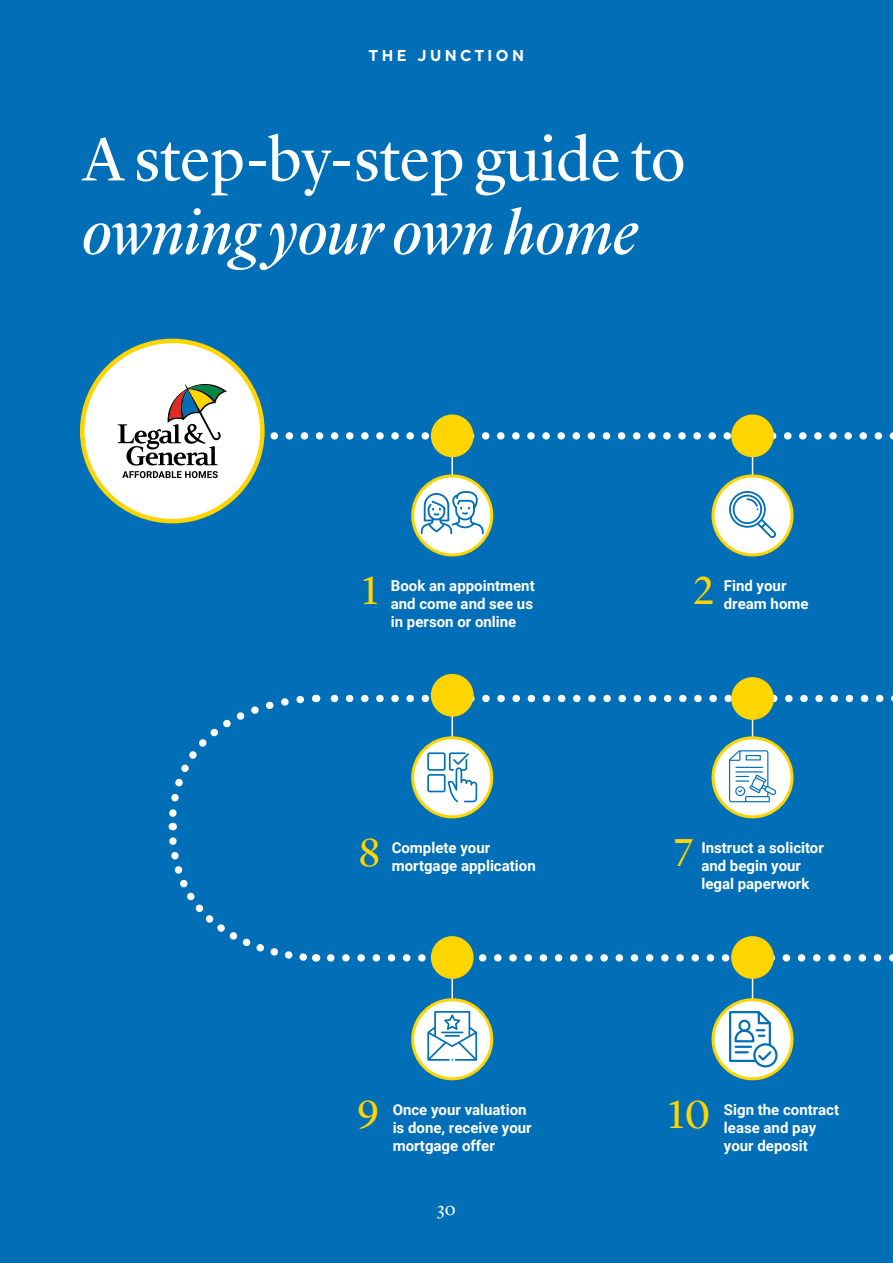
<style>
.page{position:relative;width:893px;height:1263px;background:#006fb8}
.page>*{position:absolute;margin:0;border:0;box-sizing:border-box;transform-origin:0 0}
.t1{font:63px "Lyon Display";letter-spacing:-.005em;color:#fff}
.t2{font:italic 63px "Lyon Display";color:#fff}
.t3{font:40.5px "Lyon Display";color:#ffd500}
.t4{font:18px "Lyon Display";color:#fff}
.t5{font:700 15px/18px "Roboto";color:#fff}
.t6{font:700 15px "Santral";letter-spacing:.225em;color:#fff}
</style>
<div class="page">
<svg style="left:274px;top:432px;width:619px;height:8px"></svg>
<svg style="left:330px;top:695px;width:563px;height:7px"></svg>
<svg style="left:168px;top:694px;width:149px;height:268px"></svg>
<svg style="left:331px;top:954px;width:562px;height:8px"></svg>
<div style="left:82px;top:341px;width:180px;height:180px;background:#fff;border-radius:50%"></div>
<div style="left:80px;top:339px;width:185px;height:184px;border:4px solid #ffd500;border-radius:50%"></div>
<svg style="left:118px;top:384px;width:109px;height:94px"></svg>
<svg style="left:752px;top:457px;width:1px;height:17px"></svg>
<div style="left:731px;top:414px;width:43px;height:43px;background:#ffd500;border-radius:50%"></div>
<div style="left:713px;top:476px;width:79px;height:79px;background:#fff;border-radius:50%"></div>
<div style="left:711px;top:474px;width:82px;height:82px;border:3px solid #ffd500;border-radius:50%"></div>
<svg style="left:729px;top:491px;width:47px;height:47px"></svg>
<svg style="left:752px;top:720px;width:1px;height:16px"></svg>
<div style="left:731px;top:677px;width:43px;height:43px;background:#ffd500;border-radius:50%"></div>
<svg style="left:713px;top:738px;width:79px;height:79px;background:#fdf9e4"></svg>
<div style="left:711px;top:736px;width:82px;height:82px;border:3px solid #ffd500;border-radius:50%"></div>
<svg style="left:729px;top:750px;width:47px;height:52px;background:#c7dfef"></svg>
<svg style="left:752px;top:979px;width:1px;height:19px"></svg>
<div style="left:731px;top:936px;width:43px;height:43px;background:#ffd500;border-radius:50%"></div>
<svg style="left:713px;top:1000px;width:79px;height:79px;background:#fbf8e3"></svg>
<div style="left:711px;top:998px;width:82px;height:82px;border:3px solid #ffd500;border-radius:50%"></div>
<svg style="left:728px;top:1010px;width:45px;height:53px"></svg>
<div style="left:753px;top:1043px;width:24px;height:24px;border:2px solid #006fb8;border-radius:50%"></div>
<hr style="left:451px;top:447px;width:2px;height:28px;background:#fff">
<div style="left:431px;top:414px;width:43px;height:43px;background:#ffd500;border-radius:50%"></div>
<svg style="left:413px;top:476px;width:79px;height:79px;background:#fefae2"></svg>
<div style="left:411px;top:474px;width:82px;height:82px;border:3px solid #ffd500;border-radius:50%"></div>
<svg style="left:421px;top:491px;width:63px;height:43px;background:#bedaec"></svg>
<hr style="left:451px;top:711px;width:2px;height:28px;background:#fff">
<div style="left:431px;top:674px;width:43px;height:43px;background:#ffd500;border-radius:50%"></div>
<svg style="left:413px;top:738px;width:79px;height:79px;background:#fefae4"></svg>
<div style="left:411px;top:736px;width:82px;height:82px;border:3px solid #ffd500;border-radius:50%"></div>
<svg style="left:427px;top:752px;width:50px;height:50px;background:#c9e0ef"></svg>
<hr style="left:451px;top:971px;width:2px;height:29px;background:#fff">
<div style="left:431px;top:936px;width:43px;height:43px;background:#ffd500;border-radius:50%"></div>
<svg style="left:413px;top:1000px;width:79px;height:79px;background:#fefae4"></svg>
<div style="left:411px;top:998px;width:82px;height:82px;border:3px solid #ffd500;border-radius:50%"></div>
<svg style="left:427px;top:1011px;width:50px;height:50px;background:#bdd9ec"></svg>
<p class="t6" style="left:369px;top:45px;width:157px">THE JUNCTION</p>
<h1 class="t1" style="left:82px;top:112px;width:605px">A step-by-step guide to</h1>
<h1 class="t2" style="left:82px;top:186px;width:557px">owning your own home</h1>
<h2 class="t3" style="left:362px;top:560px;width:17px">1</h2>
<p class="t5" style="left:391px;top:576px;width:145px;text-align:justify">Book an appointment and come and see us in person or online</p>
<h2 class="t3" style="left:693px;top:560px;width:22px">2</h2>
<p class="t5" style="left:724px;top:576px;width:64px">Find your</p>
<p class="t5" style="left:724px;top:594px;width:86px">dream home</p>
<h2 class="t3" style="left:359px;top:822px;width:24px">8</h2>
<p class="t5" style="left:392px;top:838px;width:100px">Complete your</p>
<p class="t5" style="left:392px;top:856px;width:146px">mortgage application</p>
<h2 class="t3" style="left:357px;top:1084px;width:24px">9</h2>
<p class="t5" style="left:393px;top:1100px;width:141px">Once your valuation is done, receive your mortgage offer</p>
<p class="t4" style="left:437px;top:1196px;width:20px">30</p>
<h2 class="t3" style="left:675px;top:822px;width:20px">7</h2>
<p class="t5" style="left:701px;top:838px;width:124px">Instruct a solicitor and begin your legal paperwork</p>
<h2 class="t3" style="left:668px;top:1084px;width:44px">10</h2>
<p class="t5" style="left:724px;top:1100px;width:117px">Sign the contract lease and pay your deposit</p>
</div>
